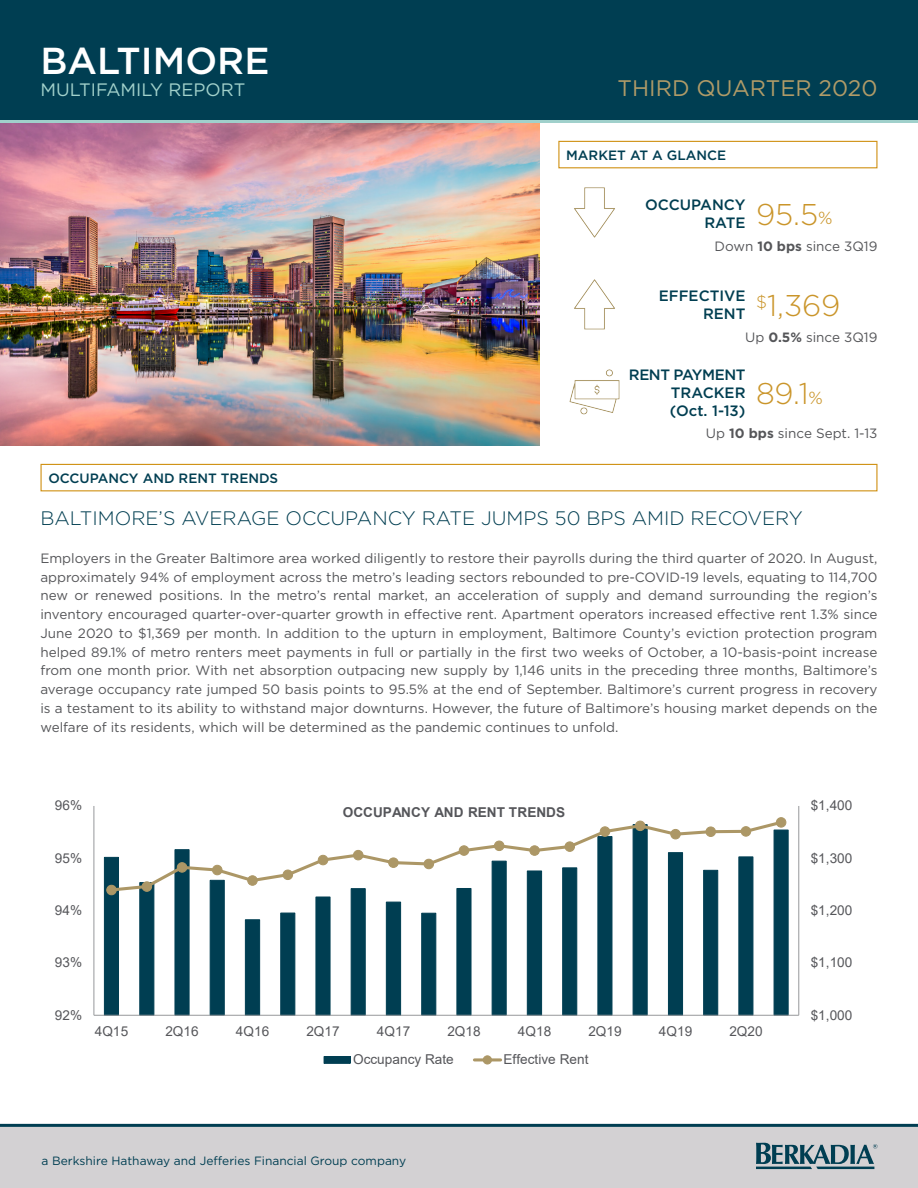
<style>
.page{position:relative;width:918px;height:1188px;background:#fff}
.page>*{position:absolute;margin:0;border:0;box-sizing:border-box;transform-origin:0 0}
.t1{font:500 37.5px "Gotham";color:#fff}
.t2{font:300 30px "Gotham";letter-spacing:-.005em;color:#ca952a}
.t3{font:22.5px "Gotham";color:#b09b68}
.t4{font:300 19.5px "Gotham";color:#013e51}
.t5{font:18px "Gotham";color:#a2d1cb}
.t6{font:500 15px "Gotham";color:#013e51}
.t7{font:500 15px "Gotham";letter-spacing:-.03em;color:#013e51}
.t8{font:13.65px "Arial";color:#55565a}
.t9{font:700 13.65px "Arial";color:#55565a}
.t10{font:13.5px/18.8px "Gotham";color:#555659;text-align:justify}
.t11{font:500 13.5px "Gotham";color:#003e52}
.t12{font:12px "Gotham";color:#003e52}
.s1{font-size:17.55px}
.s2{font-weight:700}
</style>
<div class="page">
<div style="left:0;top:0;width:918px;height:122px;background:#003e52"></div>
<div style="left:558px;top:141px;width:320px;height:27px;border:1px solid #d09114"></div>
<div style="left:40px;top:464px;width:838px;height:27px;border:1px solid #d09114"></div>
<hr style="left:0;top:120px;width:918px;height:3px;background:#a0d0cb">
<img style="left:0;top:123px;width:540px;height:323px">
<svg style="left:103px;top:825px;width:686px;height:190px"></svg>
<hr style="left:798px;top:806px;width:1px;height:209px;background:#989a9d">
<hr style="left:93px;top:806px;width:1px;height:209px;background:#989a9d">
<hr style="left:94px;top:1015px;width:705px;height:1px;background:#989a9d">
<svg style="left:108px;top:819px;width:677px;height:74px"></svg>
<div style="left:107px;top:885px;width:9px;height:10px;background:#ac9766;border-radius:50%"></div>
<div style="left:106px;top:885px;width:11px;height:10px;border:1px solid #ac9766;border-radius:50%"></div>
<div style="left:142px;top:882px;width:10px;height:9px;background:#ac9766;border-radius:50%"></div>
<div style="left:142px;top:881px;width:10px;height:11px;border:1px solid #ac9766;border-radius:50%"></div>
<div style="left:177px;top:863px;width:10px;height:9px;background:#ac9766;border-radius:50%"></div>
<div style="left:177px;top:862px;width:10px;height:11px;border:1px solid #ac9766;border-radius:50%"></div>
<div style="left:213px;top:865px;width:9px;height:10px;background:#ac9766;border-radius:50%"></div>
<div style="left:212px;top:865px;width:11px;height:10px;border:1px solid #ac9766;border-radius:50%"></div>
<div style="left:248px;top:876px;width:9px;height:9px;background:#ac9766;border-radius:50%"></div>
<div style="left:247px;top:875px;width:11px;height:11px;border:1px solid #ac9766;border-radius:50%"></div>
<div style="left:283px;top:870px;width:10px;height:10px;background:#ac9766;border-radius:50%"></div>
<div style="left:283px;top:870px;width:10px;height:10px;border:1px solid #ac9766;border-radius:50%"></div>
<div style="left:318px;top:855px;width:10px;height:10px;background:#ac9766;border-radius:50%"></div>
<div style="left:318px;top:855px;width:10px;height:10px;border:1px solid #ac9766;border-radius:50%"></div>
<div style="left:353px;top:850px;width:10px;height:10px;background:#ac9766;border-radius:50%"></div>
<div style="left:353px;top:850px;width:11px;height:10px;border:1px solid #ac9766;border-radius:50%"></div>
<div style="left:389px;top:858px;width:9px;height:9px;background:#ac9766;border-radius:50%"></div>
<div style="left:388px;top:857px;width:11px;height:11px;border:1px solid #ac9766;border-radius:50%"></div>
<div style="left:424px;top:859px;width:10px;height:10px;background:#ac9766;border-radius:50%"></div>
<div style="left:424px;top:859px;width:10px;height:10px;border:1px solid #ac9766;border-radius:50%"></div>
<div style="left:459px;top:846px;width:10px;height:9px;background:#ac9766;border-radius:50%"></div>
<div style="left:459px;top:845px;width:10px;height:11px;border:1px solid #ac9766;border-radius:50%"></div>
<div style="left:494px;top:841px;width:10px;height:10px;background:#ac9766;border-radius:50%"></div>
<div style="left:494px;top:841px;width:10px;height:10px;border:1px solid #ac9766;border-radius:50%"></div>
<div style="left:530px;top:846px;width:9px;height:9px;background:#ac9766;border-radius:50%"></div>
<div style="left:529px;top:845px;width:11px;height:11px;border:1px solid #ac9766;border-radius:50%"></div>
<div style="left:565px;top:842px;width:10px;height:9px;background:#ac9766;border-radius:50%"></div>
<div style="left:565px;top:841px;width:10px;height:11px;border:1px solid #ac9766;border-radius:50%"></div>
<div style="left:600px;top:827px;width:10px;height:9px;background:#ac9766;border-radius:50%"></div>
<div style="left:600px;top:826px;width:10px;height:11px;border:1px solid #ac9766;border-radius:50%"></div>
<div style="left:635px;top:821px;width:10px;height:10px;background:#ac9766;border-radius:50%"></div>
<div style="left:635px;top:821px;width:10px;height:10px;border:1px solid #ac9766;border-radius:50%"></div>
<div style="left:671px;top:829px;width:9px;height:10px;background:#ac9766;border-radius:50%"></div>
<div style="left:670px;top:829px;width:11px;height:10px;border:1px solid #ac9766;border-radius:50%"></div>
<div style="left:706px;top:827px;width:9px;height:9px;background:#ac9766;border-radius:50%"></div>
<div style="left:705px;top:826px;width:11px;height:11px;border:1px solid #ac9766;border-radius:50%"></div>
<div style="left:741px;top:827px;width:10px;height:9px;background:#ac9766;border-radius:50%"></div>
<div style="left:741px;top:826px;width:10px;height:11px;border:1px solid #ac9766;border-radius:50%"></div>
<div style="left:776px;top:818px;width:10px;height:9px;background:#ac9766;border-radius:50%"></div>
<div style="left:776px;top:817px;width:10px;height:11px;border:1px solid #ac9766;border-radius:50%"></div>
<div style="left:324px;top:1057px;width:26px;height:6px;background:#003e52"></div>
<div style="left:324px;top:1056px;width:27px;height:8px;border:1px solid #003e52"></div>
<hr style="left:474px;top:1058px;width:27px;height:3px;background:#ac9766">
<div style="left:483px;top:1056px;width:8px;height:8px;background:#ac9766;border-radius:50%"></div>
<div style="left:483px;top:1055px;width:9px;height:10px;border:1px solid #ac9766;border-radius:50%"></div>
<img style="left:574px;top:187px;width:41px;height:51px">
<img style="left:574px;top:279px;width:41px;height:51px">
<img style="left:569px;top:369px;width:51px;height:46px">
<div style="left:0;top:1125px;width:918px;height:63px;background:#d3d1d3"></div>
<svg style="left:756px;top:1143px;width:122px;height:26px"></svg>
<hr style="left:0;top:1124px;width:918px;height:3px;background:#003e52">
<p class="t1" style="left:40px;top:36px;width:231px">BALTIMORE</p>
<p class="t5" style="left:40px;top:78px;width:207px">MULTIFAMILY REPORT</p>
<p class="t3" style="left:618px;top:73px;width:261px">THIRD QUARTER 2020</p>
<p class="t11" style="left:566px;top:146px;width:162px">MARKET AT A GLANCE</p>
<p class="t6" style="left:645px;top:195px;width:102px">OCCUPANCY</p>
<p class="t6" style="left:704px;top:213px;width:43px">RATE</p>
<p class="t2" style="left:756px;top:195px;width:78px">95.5<span class="s1">%</span></p>
<p class="t10" style="left:714px;top:236px;width:165px">Down <span class="s2">10 bps</span> since 3Q19</p>
<p class="t6" style="left:659px;top:286px;width:88px">EFFECTIVE</p>
<p class="t6" style="left:703px;top:304px;width:44px">RENT</p>
<p class="t2" style="left:756px;top:287px;width:86px"><sup>$</sup>1,369</p>
<p class="t10" style="left:745px;top:328px;width:134px">Up <span class="s2">0.5%</span> since 3Q19</p>
<p class="t11" style="left:48px;top:469px;width:231px">OCCUPANCY AND RENT TRENDS</p>
<p class="t7" style="left:629px;top:365px;width:118px">RENT PAYMENT</p>
<p class="t6" style="left:671px;top:383px;width:76px">TRACKER</p>
<p class="t6" style="left:670px;top:401px;width:77px">(Oct. 1-13)</p>
<p class="t10" style="left:706px;top:423px;width:173px">Up <span class="s2">10 bps</span> since Sept. 1-13</p>
<p class="t2" style="left:756px;top:374px;width:69px">89.1<span class="s1">%</span></p>
<p class="t4" style="left:40px;top:506px;width:764px">BALTIMORE’S AVERAGE OCCUPANCY RATE JUMPS 50 BPS AMID RECOVERY</p>
<p class="t10" style="left:40px;top:548px;width:839px">Employers in the Greater Baltimore area worked diligently to restore their payrolls during the third quarter of 2020. In August, approximately 94% of employment across the metro’s leading sectors rebounded to pre-COVID-19 levels, equating to 114,700 new or renewed positions. In the metro’s rental market, an acceleration of supply and demand surrounding the region’s inventory encouraged quarter-over-quarter growth in effective rent. Apartment operators increased effective rent 1.3% since June 2020 to $1,369 per month. In addition to the upturn in employment, Baltimore County’s eviction protection program helped 89.1% of metro renters meet payments in full or partially in the first two weeks of October, a 10-basis-point increase from one month prior. With net absorption outpacing new supply by 1,146 units in the preceding three months, Baltimore’s average occupancy rate jumped 50 basis points to 95.5% at the end of September. Baltimore’s current progress in recovery is a testament to its ability to withstand major downturns. However, the future of Baltimore’s housing market depends on the welfare of its residents, which will be determined as the pandemic continues to unfold.</p>
<p class="t8" style="left:55px;top:796px;width:29px">96%</p>
<p class="t8" style="left:55px;top:848px;width:29px">95%</p>
<p class="t8" style="left:55px;top:901px;width:29px">94%</p>
<p class="t8" style="left:55px;top:953px;width:29px">93%</p>
<p class="t9" style="left:343px;top:803px;width:224px">OCCUPANCY AND RENT TRENDS</p>
<p class="t8" style="left:55px;top:1005px;width:29px">92%</p>
<p class="t8" style="left:95px;top:1022px;width:35px">4Q15</p>
<p class="t8" style="left:165px;top:1022px;width:35px">2Q16</p>
<p class="t8" style="left:236px;top:1022px;width:35px">4Q16</p>
<p class="t8" style="left:306px;top:1022px;width:35px">2Q17</p>
<p class="t8" style="left:377px;top:1022px;width:35px">4Q17</p>
<p class="t8" style="left:447px;top:1022px;width:35px">2Q18</p>
<p class="t8" style="left:518px;top:1022px;width:35px">4Q18</p>
<p class="t8" style="left:588px;top:1022px;width:35px">2Q19</p>
<p class="t8" style="left:659px;top:1022px;width:35px">4Q19</p>
<p class="t8" style="left:729px;top:1022px;width:35px">2Q20</p>
<p class="t8" style="left:353px;top:1050px;width:102px">Occupancy Rate</p>
<p class="t8" style="left:503px;top:1050px;width:87px">Effective Rent</p>
<p class="t12" style="left:42px;top:1153px;width:366px">a Berkshire Hathaway and Jefferies Financial Group company</p>
<p class="t8" style="left:811px;top:796px;width:43px">$1,400</p>
<p class="t8" style="left:811px;top:848px;width:43px">$1,300</p>
<p class="t8" style="left:811px;top:901px;width:43px">$1,200</p>
<p class="t8" style="left:811px;top:953px;width:43px">$1,100</p>
<p class="t8" style="left:811px;top:1005px;width:43px">$1,000</p>
</div>
